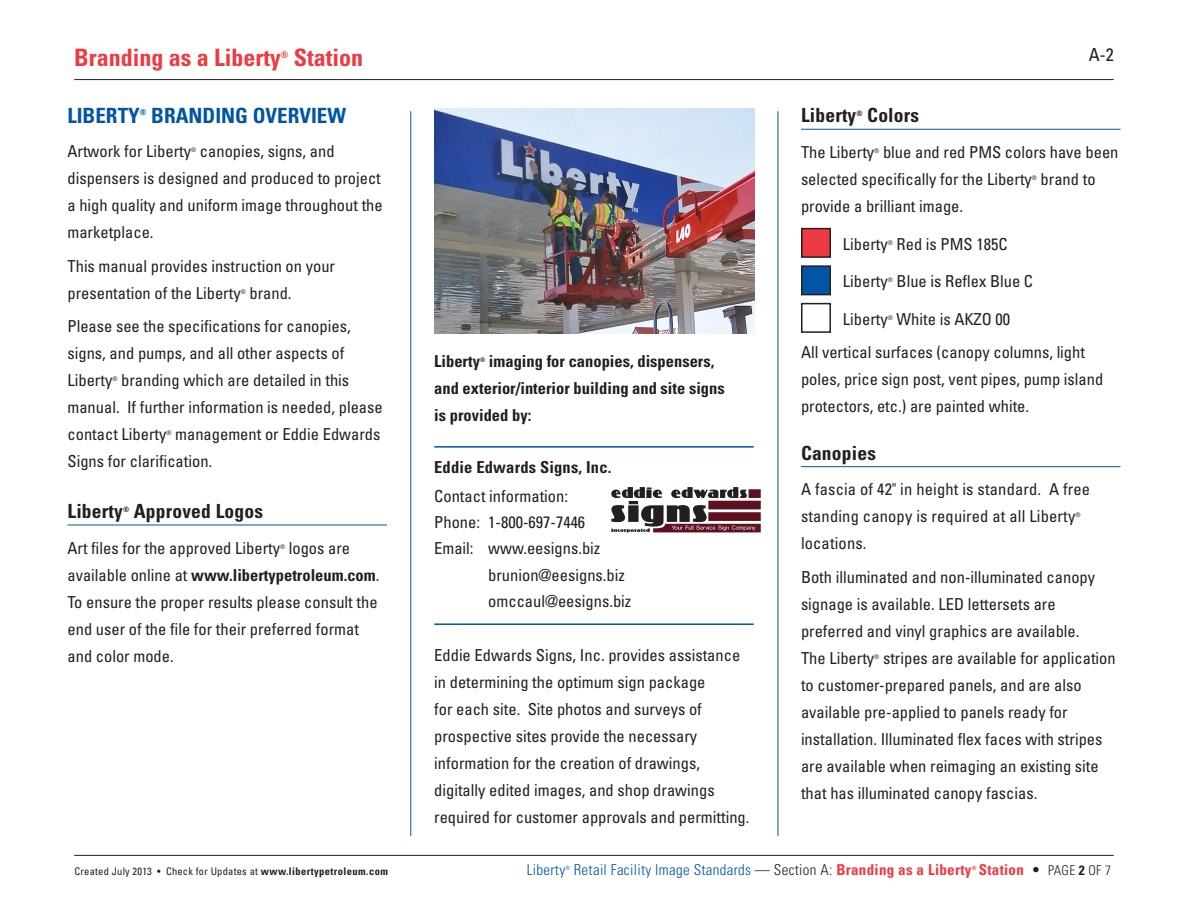
<style>
.page{position:relative;width:1188px;height:918px;background:#fff}
.page>*{position:absolute;margin:0;border:0;box-sizing:border-box;transform-origin:0 0}
.t1{font:700 condensed 24px "Univers LT Std";color:#ee3a41}
.Subhead_level_A{font:700 condensed 21px "Univers LT Std";color:#0155a5}
.Subhead_with_Rule{font:700 condensed 19.5px "Univers LT Std";letter-spacing:.01em;color:#231f20}
.t2{font:condensed 18px "Univers LT Std";color:#231f20}
.Text_Number_List{font:condensed 16.5px/27px "Univers LT Std";color:#231f20}
.Text_Number_List-2{font:700 condensed 16.5px/27px "Univers LT Std";color:#231f20}
.Subhead_with_Rule-2{font:700 condensed 16.5px "Univers LT Std";letter-spacing:.01em;color:#231f20}
.t3{font:300 condensed 15px "Univers LT Std";letter-spacing:.02em;color:#0155a5}
.t4{font:700 condensed 15px "Univers LT Std";letter-spacing:.02em;color:#ee3a41}
.t5{font:condensed 10.5px "Univers LT Std";letter-spacing:.02em;color:#231f20}
.t6{font:700 condensed 9.15px "Univers LT Std";color:#ee3a41}
.Subhead_level_A-2{font:700 condensed 8.1px "Univers LT Std";color:#0155a5}
.Subhead_with_Rule-3{font:700 condensed 7.5px "Univers LT Std";color:#231f20}
.Text_Number_List-3{font:condensed 6.3px "Univers LT Std";color:#231f20}
.Text_Number_List-4{font:700 condensed 6.3px "Univers LT Std";color:#231f20}
.t7{font:300 condensed 5.7px "Univers LT Std";color:#0155a5}
.t8{font:700 condensed 5.7px "Univers LT Std";color:#ee3a41}
.s1{font-weight:700}
.s2{color:#231f20}
.s3{font-weight:700;color:#ee3a41}
.s4{font-weight:300;color:#231f20}
.s5{font-weight:300;font-size:13.5px;color:#231f20}
.s6{font-size:13.5px;color:#231f20}
</style>
<div class="page">
<hr style="left:74px;top:855px;width:1040px;height:1px;background:#231f20">
<hr style="left:74px;top:79px;width:1040px;height:1px;background:#231f20">
<hr style="left:410px;top:111px;width:1px;height:725px;background:#0155a5">
<hr style="left:778px;top:111px;width:1px;height:725px;background:#0155a5">
<hr style="left:68px;top:525px;width:319px;height:1px;background:#0155a5">
<hr style="left:434px;top:446px;width:320px;height:2px;background:#0155a5">
<hr style="left:434px;top:623px;width:320px;height:2px;background:#0155a5">
<hr style="left:801px;top:129px;width:319px;height:1px;background:#0155a5">
<hr style="left:801px;top:466px;width:319px;height:1px;background:#0155a5">
<svg style="left:611px;top:487px;width:150px;height:45px"></svg>
<div style="left:802px;top:229px;width:28px;height:28px;background:#ee3a41"></div>
<div style="left:801px;top:228px;width:30px;height:30px;border:2px solid #231f20"></div>
<div style="left:802px;top:266px;width:28px;height:29px;background:#0155a5"></div>
<div style="left:801px;top:265px;width:30px;height:30px;border:2px solid #231f20"></div>
<div style="left:801px;top:303px;width:30px;height:30px;border:2px solid #231f20"></div>
<img style="left:434px;top:108px;width:321px;height:226px">
<h1 class="t1" style="left:74px;top:42px;width:208px">Branding as a Liberty</h1>
<p class="t6" style="left:281px;top:49px;width:9px">®</p>
<h1 class="t1" style="left:294px;top:42px;width:71px">Station</h1>
<p class="Subhead_level_A" style="left:68px;top:103px;width:74px">LIBERTY</p>
<p class="Subhead_level_A-2" style="left:140px;top:107px;width:8px">®</p>
<p class="Subhead_level_A" style="left:151px;top:103px;width:196px">BRANDING OVERVIEW</p>
<p class="Text_Number_List" style="left:68px;top:137px;width:125px">Artwork for Liberty</p>
<p class="Text_Number_List-3" style="left:191px;top:146px;width:7px">®</p>
<p class="Text_Number_List" style="left:68px;top:137px;width:317px;text-indent:132px">canopies, signs, and dispensers is designed and produced to project a high quality and uniform image throughout the marketplace.</p>
<p class="Text_Number_List" style="left:68px;top:252px;width:269px">This manual provides instruction on your presentation of the Liberty</p>
<p class="Text_Number_List-3" style="left:241px;top:287px;width:7px">®</p>
<p class="Text_Number_List" style="left:249px;top:279px;width:44px">brand.</p>
<p class="Text_Number_List" style="left:68px;top:313px;width:285px">Please see the specifications for canopies, signs, and pumps, and all other aspects of<br>Liberty</p>
<p class="Text_Number_List" style="left:68px;top:367px;width:317px;text-indent:54px">branding which are detailed in this manual. If further information is needed, please contact Liberty</p>
<p class="Text_Number_List-3" style="left:112px;top:375px;width:7px">®</p>
<p class="Text_Number_List" style="left:68px;top:421px;width:314px;text-indent:108px">management or Eddie Edwards<br>Signs for clarification.</p>
<p class="Subhead_with_Rule" style="left:68px;top:499px;width:57px">Liberty</p>
<p class="Subhead_with_Rule-3" style="left:123px;top:505px;width:8px">®</p>
<p class="Subhead_with_Rule" style="left:134px;top:499px;width:131px">Approved Logos</p>
<p class="Text_Number_List" style="left:68px;top:534px;width:214px">Art files for the approved Liberty</p>
<p class="Text_Number_List-3" style="left:280px;top:543px;width:7px">®</p>
<p class="Text_Number_List-3" style="left:166px;top:429px;width:7px">®</p>
<p class="Text_Number_List" style="left:68px;top:534px;width:313px;text-indent:221px">logos are available online at <span class="s1">www.libertypetroleum.com</span>.<br>To ensure the proper results please consult the end user of the file for their preferred format and color mode.</p>
<p class="Text_Number_List-2" style="left:434px;top:348px;width:292px;text-indent:55px">imaging for canopies, dispensers, and exterior/interior building and site signs is provided by:</p>
<p class="Subhead_with_Rule-2" style="left:434px;top:457px;width:179px">Eddie Edwards Signs, Inc.</p>
<p class="Text_Number_List" style="left:434px;top:482px;width:135px">Contact information:</p>
<p class="Text_Number_List" style="left:434px;top:508px;width:153px">Phone: 1-800-697-7446</p>
<p class="Text_Number_List" style="left:434px;top:535px;width:168px">Email: www.eesigns.biz</p>
<p class="Text_Number_List" style="left:488px;top:561px;width:138px">brunion@eesigns.biz</p>
<p class="Text_Number_List" style="left:488px;top:588px;width:145px">omccaul@eesigns.biz</p>
<p class="Text_Number_List" style="left:434px;top:642px;width:317px">Eddie Edwards Signs, Inc. provides assistance in determining the optimum sign package<br>for each site. Site photos and surveys of prospective sites provide the necessary information for the creation of drawings, digitally edited images, and shop drawings required for customer approvals and permitting.</p>
<p class="Text_Number_List-2" style="left:434px;top:348px;width:47px">Liberty</p>
<p class="Text_Number_List-4" style="left:480px;top:356px;width:7px">®</p>
<p class="t2" style="left:1089px;top:43px;width:26px">A-2</p>
<p class="Subhead_with_Rule" style="left:801px;top:103px;width:57px">Liberty</p>
<p class="Subhead_with_Rule-3" style="left:857px;top:109px;width:8px">®</p>
<p class="Subhead_with_Rule" style="left:867px;top:103px;width:53px">Colors</p>
<p class="Text_Number_List" style="left:801px;top:138px;width:75px">The Liberty</p>
<p class="Text_Number_List-3" style="left:874px;top:147px;width:7px">®</p>
<p class="Text_Number_List" style="left:801px;top:138px;width:319px;text-indent:82px">blue and red PMS colors have been selected specifically for the Liberty</p>
<p class="Text_Number_List-3" style="left:1032px;top:174px;width:7px">®</p>
<p class="Text_Number_List" style="left:1041px;top:165px;width:56px">brand to</p>
<p class="Text_Number_List" style="left:801px;top:192px;width:164px">provide a brilliant image.</p>
<p class="Text_Number_List" style="left:843px;top:230px;width:46px">Liberty</p>
<p class="Text_Number_List-3" style="left:888px;top:238px;width:7px">®</p>
<p class="Text_Number_List" style="left:897px;top:230px;width:112px">Red is PMS 185C</p>
<p class="Text_Number_List" style="left:843px;top:267px;width:46px">Liberty</p>
<p class="Text_Number_List-3" style="left:888px;top:276px;width:7px">®</p>
<p class="Text_Number_List" style="left:897px;top:267px;width:138px">Blue is Reflex Blue C</p>
<p class="Text_Number_List" style="left:843px;top:305px;width:46px">Liberty</p>
<p class="Text_Number_List-3" style="left:888px;top:313px;width:7px">®</p>
<p class="Text_Number_List" style="left:897px;top:305px;width:115px">White is AKZO 00</p>
<p class="Text_Number_List" style="left:801px;top:339px;width:304px">All vertical surfaces (canopy columns, light poles, price sign post, vent pipes, pump island protectors, etc.) are painted white.</p>
<p class="Subhead_with_Rule" style="left:801px;top:441px;width:77px">Canopies</p>
<p class="Text_Number_List" style="left:801px;top:476px;width:291px">A fascia of 42" in height is standard. A free standing canopy is required at all Liberty</p>
<p class="Text_Number_List-3" style="left:1076px;top:511px;width:7px">®</p>
<p class="Text_Number_List" style="left:801px;top:530px;width:67px">locations.</p>
<p class="Text_Number_List" style="left:801px;top:564px;width:296px">Both illuminated and non-illuminated canopy signage is available. LED lettersets are preferred and vinyl graphics are available.<br>The Liberty</p>
<p class="Text_Number_List" style="left:801px;top:645px;width:316px;text-indent:82px">stripes are available for application to customer-prepared panels, and are also available pre-applied to panels ready for installation. Illuminated flex faces with stripes are available when reimaging an existing site that has illuminated canopy fascias.</p>
<p class="Text_Number_List-3" style="left:874px;top:653px;width:7px">®</p>
<p class="t5" style="left:75px;top:864px;width:315px">Created July 2013 • Check for Updates at <span class="s1">www.libertypetroleum.com</span></p>
<p class="t3" style="left:527px;top:860px;width:40px">Liberty</p>
<p class="t7" style="left:565px;top:865px;width:6px">®</p>
<p class="t3" style="left:574px;top:860px;width:399px">Retail Facility Image Standards <span class="s2">— Section A:</span> <span class="s3">Branding as a Liberty</span></p>
<p class="t8" style="left:972px;top:865px;width:6px">®</p>
<p class="t4" style="left:979px;top:860px;width:134px">Station <span class="s4">•</span> <span class="s5">PAGE</span> <span class="s6">2</span> <span class="s5">OF 7</span></p>
</div>
